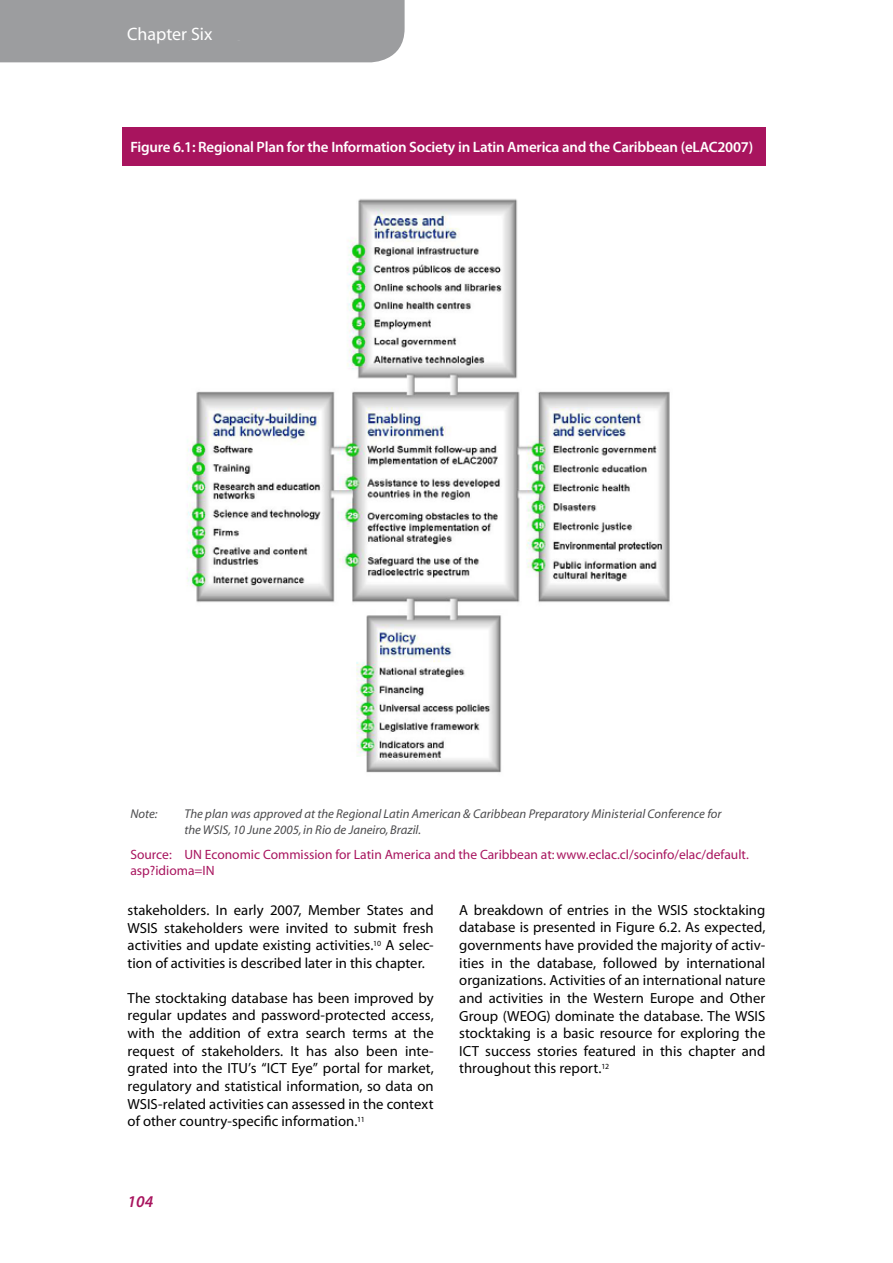
<style>
.page{position:relative;width:893px;height:1263px;background:#fff}
.page>*{position:absolute;margin:0;border:0;box-sizing:border-box;transform-origin:0 0}
.t1{font:18px "Myriad";color:#fff}
.t2{font:italic 600 16.5px "Myriad Pro";color:#a8145e}
.t3{font:600 15px "Myriad Pro";letter-spacing:-.015em;color:#fff}
.t4{font:14.7px/17.7px "Myriad Pro";color:#000;text-align:justify}
.t5{font:13.5px/16.2px "Myriad";color:#a8145e}
.t6{font:italic 12.75px/15.3px "Myriad";color:#4b4b4d}
</style>
<div class="page">
<div style="left:0;top:0;width:405px;height:62px;background:#9c9d9f"></div>
<img style="left:187px;top:199px;width:483px;height:574px">
<div style="left:122px;top:128px;width:643px;height:38px;background:#a8145e"></div>
<p class="t1" style="left:127px;top:25px;width:87px">Chapter Six</p>
<p class="t1" style="left:127px;top:25px;width:125px">Statis ical Annex</p>
<p class="t3" style="left:130px;top:138px;width:624px">Figure 6.1: Regional Plan for the Information Society in Latin America and the Caribbean (eLAC2007)</p>
<p class="t6" style="left:130px;top:807px;width:29px">Note:</p>
<p class="t6" style="left:184px;top:807px;width:539px">The plan was approved at the Regional Latin American &amp; Caribbean Preparatory Ministerial Conference for the WSIS, 10 June 2005, in Rio de Janeiro, Brazil.</p>
<p class="t5" style="left:130px;top:847px;width:620px">Source: UN Economic Commission for Latin America and the Caribbean at: www.eclac.cl/socinfo/elac/default. asp?idioma=IN</p>
<p class="t4" style="left:128px;top:901px;width:308px">stakeholders. In early 2007, Member States and WSIS stakeholders were invited to submit fresh activities and update existing activities.<sup>10</sup> A selec&shy;tion of activities is described later in this chapter.</p>
<p class="t4" style="left:128px;top:989px;width:308px">The stocktaking database has been improved by regular updates and password-protected access, with the addition of extra search terms at the request of stakeholders. It has also been inte&shy;grated into the ITU’s “ICT Eye” portal for market, regulatory and statistical information, so data on WSIS-related activities can assessed in the context of other country-specific information.<sup>11</sup></p>
<p class="t4" style="left:459px;top:901px;width:308px">A breakdown of entries in the WSIS stocktaking database is presented in Figure 6.2. As expected, governments have provided the majority of activ&shy;ities in the database, followed by international organizations. Activities of an international nature and activities in the Western Europe and Other Group (WEOG) dominate the database. The WSIS stocktaking is a basic resource for exploring the ICT success stories featured in this chapter and throughout this report.<sup>12</sup></p>
<p class="t2" style="left:128px;top:1191px;width:27px">104</p>
</div>
